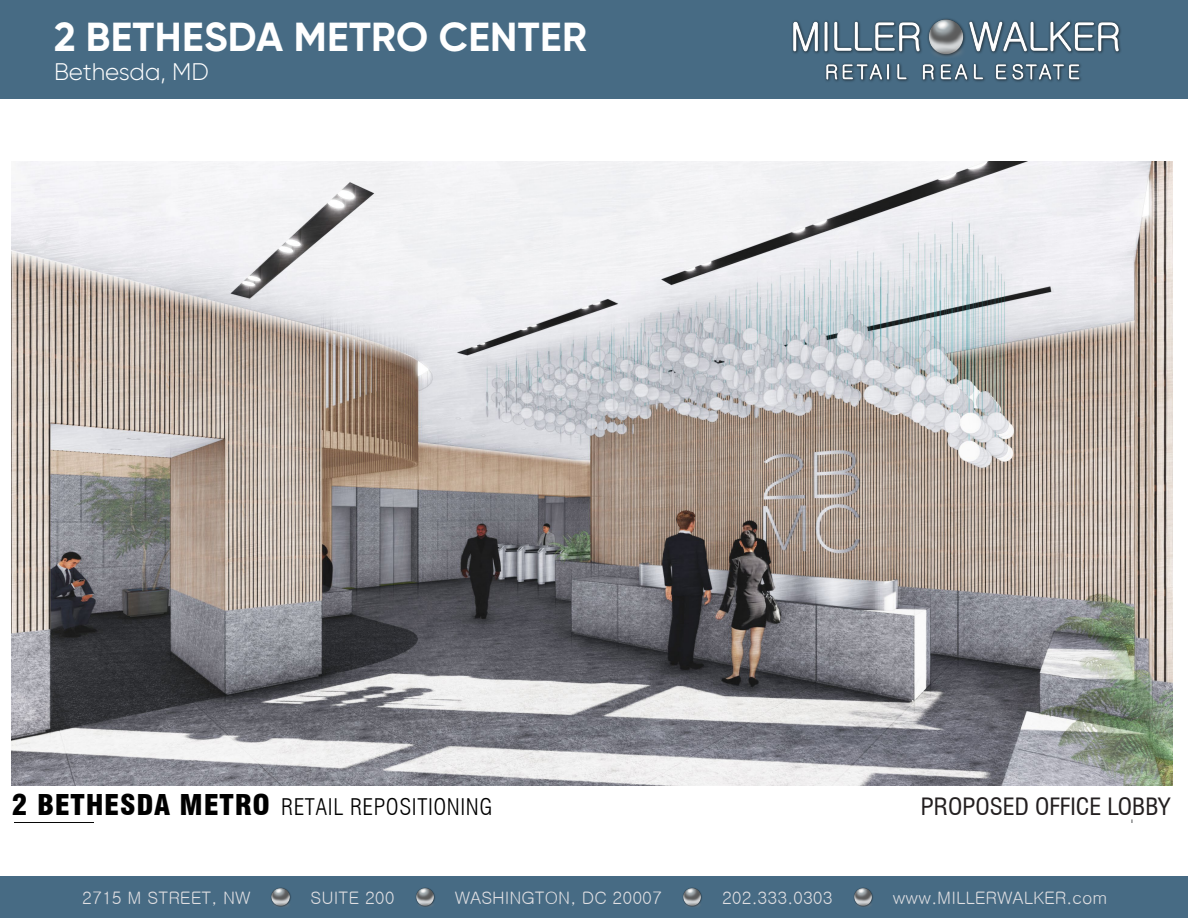
<style>
.page{position:relative;width:1188px;height:918px;background:#fff}
.page>*{position:absolute;margin:0;border:0;box-sizing:border-box;transform-origin:0 0}
.t1{font:700 40.5px "Gilroy";letter-spacing:.01em;color:#fff}
.t2{font:300 24px "Gilroy";color:#fff}
.t3{font:condensed 23.25px "Swiss 721 BT";color:#231f20;scale:1.05 1}
.t4{font:300 condensed 22.35px "Swiss 721 BT";letter-spacing:.025em;color:#000;scale:1.05 1}
.t5{font:17.25px "Gulim";color:#e1e0e3}
.s1{font-weight:900;font-size:28.05px}
</style>
<div class="page">
<div style="left:0;top:877px;width:1188px;height:41px;background:#476b84"></div>
<img style="left:271px;top:887px;width:20px;height:20px">
<img style="left:416px;top:887px;width:19px;height:20px">
<img style="left:683px;top:887px;width:19px;height:20px">
<img style="left:854px;top:887px;width:19px;height:20px">
<div style="left:0;top:0;width:1188px;height:98px;background:#476b84"></div>
<img style="left:792px;top:18px;width:329px;height:64px">
<img style="left:12px;top:162px;width:1160px;height:623px">
<h1 class="t1" style="left:54px;top:12px;width:534px">2 BETHESDA METRO CENTER</h1>
<h2 class="t2" style="left:54px;top:57px;width:157px">Bethesda, MD</h2>
<p class="t4" style="left:12px;top:794px;width:459px"><span class="s1">2 BETHESDA METRO</span> RETAIL REPOSITIONING</p>
<p class="t3" style="left:921px;top:793px;width:239px">PROPOSED OFFICE LOBBY</p>
<p class="t5" style="left:82px;top:889px;width:170px">2715 M STREET, NW</p>
<p class="t5" style="left:311px;top:889px;width:86px">SUITE 200</p>
<p class="t5" style="left:455px;top:889px;width:209px">WASHINGTON, DC 20007</p>
<p class="t5" style="left:722px;top:889px;width:112px">202.333.0303</p>
<p class="t5" style="left:893px;top:889px;width:216px">www.MILLERWALKER.com</p>
</div>
